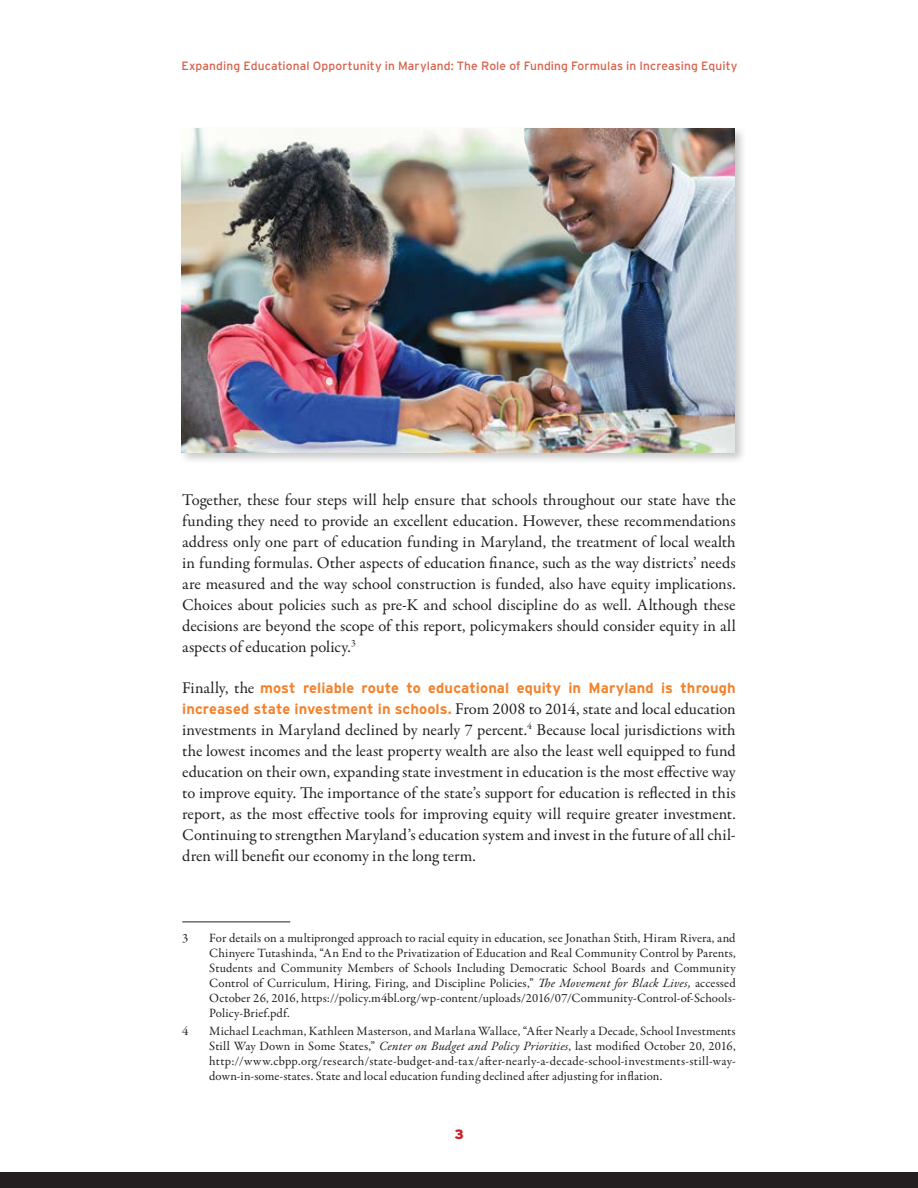
<style>
.page{position:relative;width:918px;height:1188px;background:#fff}
.page>*{position:absolute;margin:0;border:0;box-sizing:border-box;transform-origin:0 0}
.t1{font:16.5px/21px "Garamond Premr Pro";color:#231f20;text-align:justify}
.t2{font:700 14.7px "Interstate";letter-spacing:.005em;color:#f5822b}
.t3{font:900 13.5px "Interstate";color:#cd2027}
.t4{font:12.75px/15px "Garamond Premr Pro";letter-spacing:.01em;color:#231f20;text-align:justify}
.t5{font:12px "Interstate";letter-spacing:.01em;color:#d66049}
.s1{font-family:"Garamond Premr Pro";font-weight:400;font-size:16.5px;color:#231f20}
.s2{font-family:"Interstate";font-weight:700;font-size:14.7px;color:#f5822b}
.s3{font-style:italic}
</style>
<div class="page">
<div style="left:0;top:1172px;width:918px;height:16px;background:#231f20"></div>
<hr style="left:182px;top:922px;width:108px;height:1px;background:#231f20">
<div style="left:179px;top:125px;width:569px;height:340px;background:#231f20;opacity:.25"></div>
<img style="left:181px;top:128px;width:554px;height:324px">
<p class="t5" style="left:181px;top:59px;width:558px">Expanding Educational Opportunity in Maryland: The Role of Funding Formulas in Increasing Equity</p>
<p class="t1" style="left:182px;top:489px;width:555px">Together, these four steps will help ensure that schools throughout our state have the funding they need to provide an excellent education. However, these recommendations address only one part of education funding in Maryland, the treatment of local wealth in funding formulas. Other aspects of education finance, such as the way districts’ needs are measured and the way school construction is funded, also have equity implications.<br>Choices about policies such as pre-K and school discipline do as well. Although these decisions are beyond the scope of this report, policymakers should consider equity in all aspects of education policy.<sup>3</sup></p>
<p class="t2" style="left:182px;top:680px;width:555px"><span class="s1">Finally, the</span> most reliable route to educational equity in Maryland is through</p>
<p class="t1" style="left:182px;top:699px;width:555px"><span class="s2">increased state investment in schools.</span> From 2008 to 2014, state and local education investments in Maryland declined by nearly 7 percent.<sup>4</sup> Because local jurisdictions with the lowest incomes and the least property wealth are also the least well equipped to fund education on their own, expanding state investment in education is the most effective way to improve equity. The importance of the state’s support for education is reflected in this report, as the most effective tools for improving equity will require greater investment.<br>Continuing to strengthen Maryland’s education system and invest in the future of all chil&shy;dren will benefit our economy in the long term.</p>
<p class="t4" style="left:182px;top:931px;width:8px">3</p>
<p class="t4" style="left:209px;top:931px;width:528px">For details on a multipronged approach to racial equity in education, see Jonathan Stith, Hiram Rivera, and Chinyere Tutashinda, “An End to the Privatization of Education and Real Community Control by Parents, Students and Community Members of Schools Including Democratic School Boards and Community Control of Curriculum, Hiring, Firing, and Discipline Policies,” <span class="s3">The Movement for Black Lives,</span> accessed October 26, 2016, https://policy.m4bl.org/wp-content/uploads/2016/07/Community-Control-of-Schools-Policy-Brief.pdf.</p>
<p class="t4" style="left:182px;top:1024px;width:8px">4</p>
<p class="t4" style="left:209px;top:1024px;width:528px">Michael Leachman, Kathleen Masterson, and Marlana Wallace, “After Nearly a Decade, School Investments Still Way Down in Some States,” <span class="s3">Center on Budget and Policy Priorities</span>, last modified October 20, 2016, http://www.cbpp.org/research/state-budget-and-tax/after-nearly-a-decade-school-investments-still-way&shy;down-in-some-states. State and local education funding declined after adjusting for inflation.</p>
<p class="t3" style="left:454px;top:1127px;width:11px">3</p>
</div>
